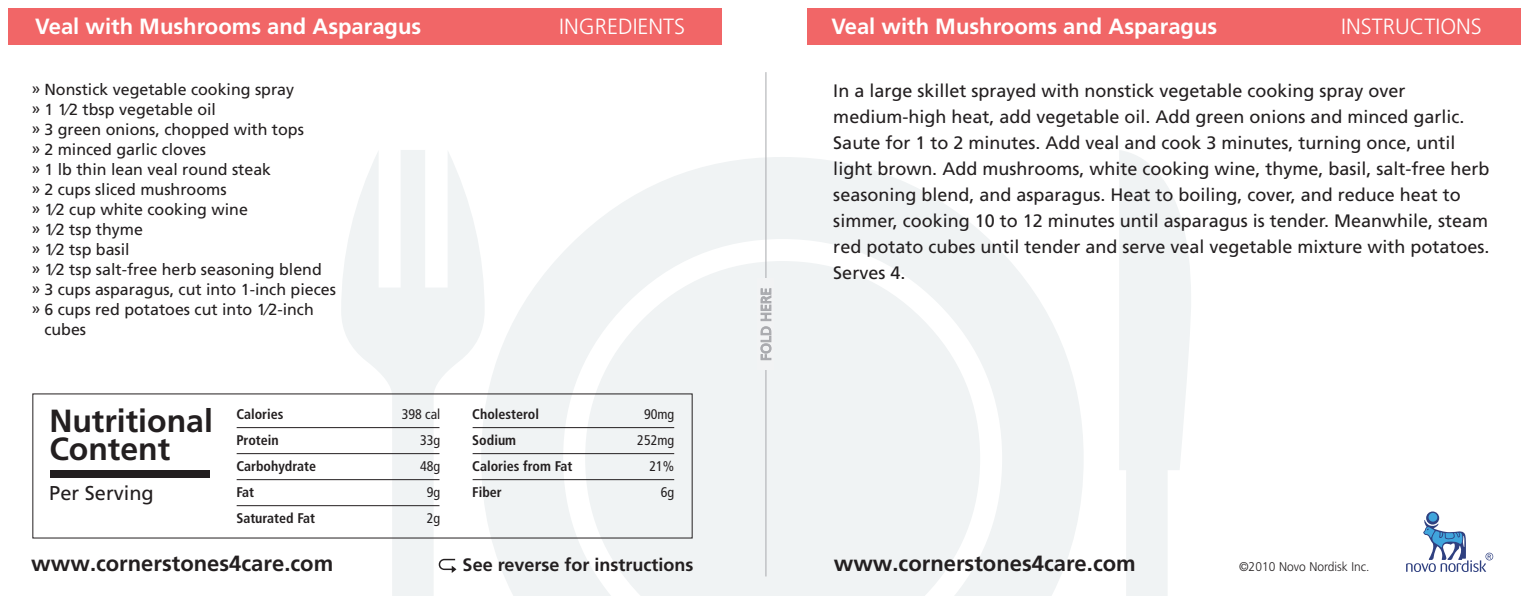
<style>
.page{position:relative;width:1530px;height:598px;background:#fff}
.page>*{position:absolute;margin:0;border:0;box-sizing:border-box;transform-origin:0 0}
.t1{font:700 32px/28px "Frutiger";color:#231f20}
.t2{font:700 22px "Frutiger";color:#fff}
.t3{font:700 22px "Frutiger";color:#231f20}
.t4{font:300 22px "Frutiger";color:#fff}
.t5{font:20px "Frutiger";color:#231f20}
.t6{font:18px/26px "Frutiger";color:#231f20}
.t7{font:700 18px "Frutiger";color:#231f20}
.t8{font:16px "Frutiger";color:#231f20}
.t9{font:700 condensed 14px/26px "Frutiger";color:#231f20}
.t10{font:condensed 14px/26px "Frutiger";color:#231f20;text-align:right}
.t11{font:14px "Frutiger";color:#a8a9ad}
.t12{font:300 12.6px "Frutiger";color:#231f20;scale:.95 1}
</style>
<div class="page">
<svg style="left:341px;top:150px;width:850px;height:446px;fill:#f0f3f4"></svg>
<div style="left:8px;top:8px;width:714px;height:36px;background:#f16667"></div>
<div style="left:807px;top:8px;width:714px;height:36px;background:#f16667"></div>
<hr style="left:766px;top:72px;width:1px;height:504px;background:#a8a9ad">
<div style="left:758px;top:279px;width:16px;height:91px;background:#f2f3f4"></div>
<svg style="left:760px;top:288px;width:12px;height:72px"></svg>
<div style="left:51px;top:470px;width:159px;height:7px;background:#231f20"></div>
<svg style="left:439px;top:558px;width:17px;height:15px"></svg>
<svg style="left:1426px;top:511px;width:13px;height:13px"></svg>
<div style="left:1429px;top:513px;width:8px;height:8px;background:#40a5dc;border-radius:50%"></div>
<svg style="left:1406px;top:519px;width:87px;height:53px"></svg>
<p class="t2" style="left:35px;top:13px;width:387px">Veal with Mushrooms and Asparagus</p>
<p class="t4" style="left:559px;top:14px;width:127px">INGREDIENTS</p>
<p class="t2" style="left:831px;top:13px;width:387px">Veal with Mushrooms and Asparagus</p>
<p class="t4" style="left:1341px;top:14px;width:142px">INSTRUCTIONS</p>
<p class="t8" style="left:31px;top:80px;width:264px">» Nonstick vegetable cooking spray</p>
<p class="t8" style="left:31px;top:100px;width:186px">» 1 1⁄2 tbsp vegetable oil</p>
<p class="t8" style="left:31px;top:120px;width:274px">» 3 green onions, chopped with tops</p>
<p class="t8" style="left:31px;top:140px;width:176px">» 2 minced garlic cloves</p>
<p class="t8" style="left:31px;top:160px;width:241px">» 1 lb thin lean veal round steak</p>
<p class="t8" style="left:31px;top:180px;width:197px">» 2 cups sliced mushrooms</p>
<p class="t8" style="left:31px;top:200px;width:218px">» 1⁄2 cup white cooking wine</p>
<p class="t8" style="left:31px;top:220px;width:113px">» 1⁄2 tsp thyme</p>
<p class="t8" style="left:31px;top:240px;width:100px">» 1⁄2 tsp basil</p>
<p class="t8" style="left:31px;top:260px;width:292px">» 1⁄2 tsp salt-free herb seasoning blend</p>
<p class="t8" style="left:31px;top:280px;width:306px">» 3 cups asparagus, cut into 1-inch pieces</p>
<p class="t8" style="left:31px;top:300px;width:284px">» 6 cups red potatoes cut into 1⁄2-inch</p>
<p class="t8" style="left:44px;top:320px;width:43px">cubes</p>
<h1 class="t1" style="left:49px;top:407px;width:165px">Nutritional<br>Content</h1>
<p class="t5" style="left:49px;top:481px;width:106px">Per Serving</p>
<p class="t9" style="left:236px;top:401px;width:81px">Calories<br>Protein<br>Carbohydrate<br>Fat<br>Saturated Fat</p>
<p class="t9" style="left:472px;top:401px;width:102px">Cholesterol<br>Sodium<br>Calories from Fat<br>Fiber</p>
<p class="t10" style="left:402px;top:401px;width:40px">398 cal<br>33g<br>48g<br>9g<br>2g</p>
<p class="t10" style="left:637px;top:401px;width:39px">90mg<br>252mg<br>21%<br>6g</p>
<p class="t11" style="left:758px;top:361px;width:75px;rotate:-90deg">OF DL H RE E</p>
<p class="t6" style="left:833px;top:77px;width:658px">In a large skillet sprayed with nonstick vegetable cooking spray over medium-high heat, add vegetable oil. Add green onions and minced garlic.<br>Saute for 1 to 2 minutes. Add veal and cook 3 minutes, turning once, until light brown. Add mushrooms, white cooking wine, thyme, basil, salt-free herb seasoning blend, and asparagus. Heat to boiling, cover, and reduce heat to simmer, cooking 10 to 12 minutes until asparagus is tender. Meanwhile, steam red potato cubes until tender and serve veal vegetable mixture with potatoes.<br>Serves 4.</p>
<p class="t3" style="left:31px;top:550px;width:303px">www.cornerstones4care.com</p>
<p class="t7" style="left:463px;top:554px;width:232px">See reverse for instructions</p>
<p class="t3" style="left:834px;top:550px;width:303px">www.cornerstones4care.com</p>
<p class="t12" style="left:1239px;top:559px;width:139px">©2010 Novo Nordisk Inc.</p>
</div>
